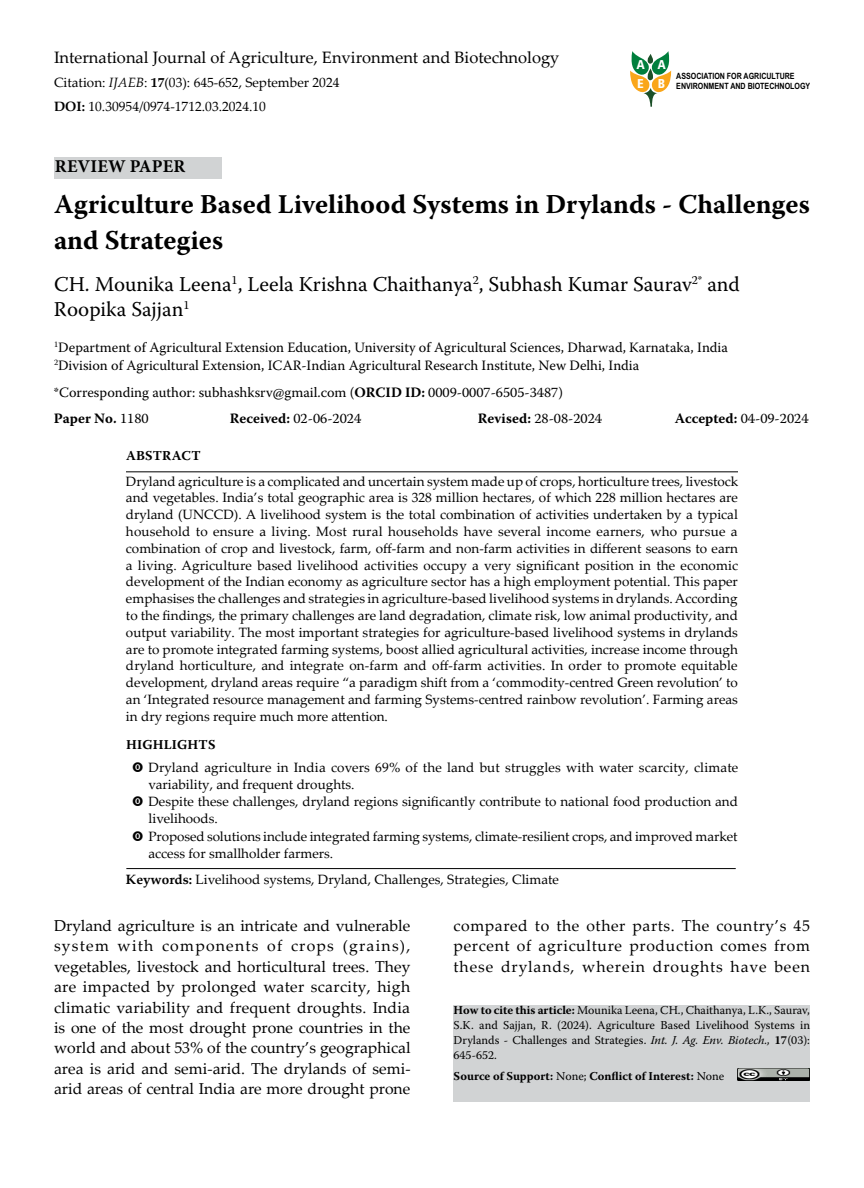
<style>
.page{position:relative;width:864px;height:1188px;background:#fff}
.page>*{position:absolute;margin:0;border:0;box-sizing:border-box;transform-origin:0 0}
.t1{font:700 27px/36px "Warnock Pro";color:#000}
.t2{font:21px/24.8px "Warnock Pro";color:#000}
.t3{font:700 18px "Minion Pro";letter-spacing:.01em;color:#000}
.t4{font:16.5px "Palatino Linotype";color:#000}
.t5{font:15.75px/20.5px "Palatino Linotype";letter-spacing:.02em;color:#000;text-align:justify}
.t6{font:14.25px/18px "Warnock Pro";color:#000}
.t7{font:13.5px/16.8px "Palatino Linotype";color:#000}
.t8{font:700 13.5px "Warnock Pro";letter-spacing:.015em;color:#000}
.t9{font:12.9px/18.9px "Humanist 777 BT Black Condensed B";color:#fff}
.t10{font:12px/15px "Warnock Pro";color:#000;text-align:justify}
.t11{font:700 12px "Warnock Pro";color:#000}
.t12{font:700 8.7px/9.9px "Arial Narrow";color:#000}
.s1{font-style:italic}
.s2{font-weight:700}
.s3{font-weight:400}
</style>
<div class="page">
<div style="left:454px;top:1005px;width:356px;height:97px;background:#d1d3d4"></div>
<img style="left:738px;top:1068px;width:71px;height:12px">
<svg style="left:630px;top:51px;width:41px;height:56px"></svg>
<div style="left:54px;top:158px;width:167px;height:21px;background:#d1d3d4"></div>
<hr style="left:126px;top:471px;width:612px;height:1px;background:#000">
<hr style="left:126px;top:868px;width:610px;height:1px;background:#000">
<p class="t4" style="left:54px;top:45px;width:507px">International Journal of Agriculture, Environment and Biotechnology</p>
<p class="t7" style="left:54px;top:70px;width:287px;line-height:24.2px">Citation: <span class="s1">IJAEB</span>: <span class="s2">17</span>(03): 645-652, September 2024<br><span class="s2">DOI:</span> 10.30954/0974-1712.03.2024.10</p>
<p class="t9" style="left:637px;top:55px;width:30px">A A<br>E B</p>
<p class="t12" style="left:676px;top:70px;width:135px">ASSOCIATION FOR AGRICULTURE<br>ENVIRONMENT AND BIOTECHNOLOGY</p>
<h3 class="t3" style="left:55px;top:153px;width:131px">REVIEW PAPER</h3>
<h1 class="t1" style="left:54px;top:185px;width:758px">Agriculture Based Livelihood Systems in Drylands - Challenges and Strategies</h1>
<h2 class="t2" style="left:54px;top:272px;width:687px">CH. Mounika Leena<sup>1</sup>, Leela Krishna Chaithanya<sup>2</sup>, Subhash Kumar Saurav<sup>2*</sup> and<br>Roopika Sajjan<sup>1</sup></h2>
<p class="t6" style="left:54px;top:338px;width:676px"><sup>1</sup>Department of Agricultural Extension Education, University of Agricultural Sciences, Dharwad, Karnataka, India<br><sup>2</sup>Division of Agricultural Extension, ICAR-Indian Agricultural Research Institute, New Delhi, India</p>
<p class="t6" style="left:54px;top:379px;width:511px;line-height:26.2px">*Corresponding author: subhashksrv@gmail.com (<span class="s2">ORCID ID:</span> 0009-0007-6505-3487)<br><span class="s2">Paper No.</span> 1180</p>
<p class="t6" style="left:230px;top:409px;width:133px"><span class="s2">Received:</span> 02-06-2024</p>
<p class="t6" style="left:478px;top:409px;width:126px"><span class="s2">Revised:</span> 28-08-2024</p>
<p class="t6" style="left:675px;top:409px;width:135px"><span class="s2">Accepted:</span> 04-09-2024</p>
<p class="t8" style="left:126px;top:447px;width:76px">ABSTRACT</p>
<p class="t7" style="left:126px;top:472px;width:614px;text-align:justify">Dryland agriculture is a complicated and uncertain system made up of crops, horticulture trees, livestock and vegetables. India’s total geographic area is 328 million hectares, of which 228 million hectares are dryland (UNCCD). A livelihood system is the total combination of activities undertaken by a typical household to ensure a living. Most rural households have several income earners, who pursue a combination of crop and livestock, farm, off-farm and non-farm activities in different seasons to earn a living. Agriculture based livelihood activities occupy a very significant position in the economic development of the Indian economy as agriculture sector has a high employment potential. This paper emphasises the challenges and strategies in agriculture-based livelihood systems in drylands. According to the findings, the primary challenges are land degradation, climate risk, low animal productivity, and output variability. The most important strategies for agriculture-based livelihood systems in drylands are to promote integrated farming systems, boost allied agricultural activities, increase income through dryland horticulture, and integrate on-farm and off-farm activities. In order to promote equitable development, dryland areas require “a paradigm shift from a ‘commodity-centred Green revolution’ to an ‘Integrated resource management and farming Systems-centred rainbow revolution’. Farming areas in dry regions require much more attention.</p>
<p class="t8" style="left:126px;top:736px;width:91px">HIGHLIGHTS</p>
<p class="t7" style="left:148px;top:758px;width:591px;line-height:17.2px">Dryland agriculture in India covers 69% of the land but struggles with water scarcity, climate variability, and frequent droughts.<br>Despite these challenges, dryland regions significantly contribute to national food production and livelihoods.<br>Proposed solutions include integrated farming systems, climate-resilient crops, and improved market access for smallholder farmers.</p>
<p class="t7" style="left:126px;top:870px;width:435px"><span class="s2">Keywords:</span> Livelihood systems, Dryland, Challenges, Strategies, Climate</p>
<p class="t5" style="left:54px;top:914px;width:358px">Dryland agriculture is an intricate and vulnerable system with components of crops (grains), vegetables, livestock and horticultural trees. They are impacted by prolonged water scarcity, high climatic variability and frequent droughts. India is one of the most drought prone countries in the world and about 53% of the country’s geographical area is arid and semi-arid. The drylands of semi&shy;arid areas of central India are more drought prone</p>
<p class="t5" style="left:454px;top:914px;width:358px">compared to the other parts. The country’s 45 percent of agriculture production comes from these drylands, wherein droughts have been</p>
<p class="t10" style="left:454px;top:1002px;width:358px"><span class="s2">How to cite this article:</span> Mounika Leena, CH., Chaithanya, L.K., Saurav, S.K. and Sajjan, R. (2024). Agriculture Based Livelihood Systems in Drylands - Challenges and Strategies. <span class="s1">Int. J. Ag. Env. Biotech.,</span> <span class="s2">17</span>(03):<br>645-652.</p>
<p class="t11" style="left:454px;top:1069px;width:272px">Source of Support: <span class="s3">None;</span> Conflict of Interest: <span class="s3">None</span></p>
</div>
